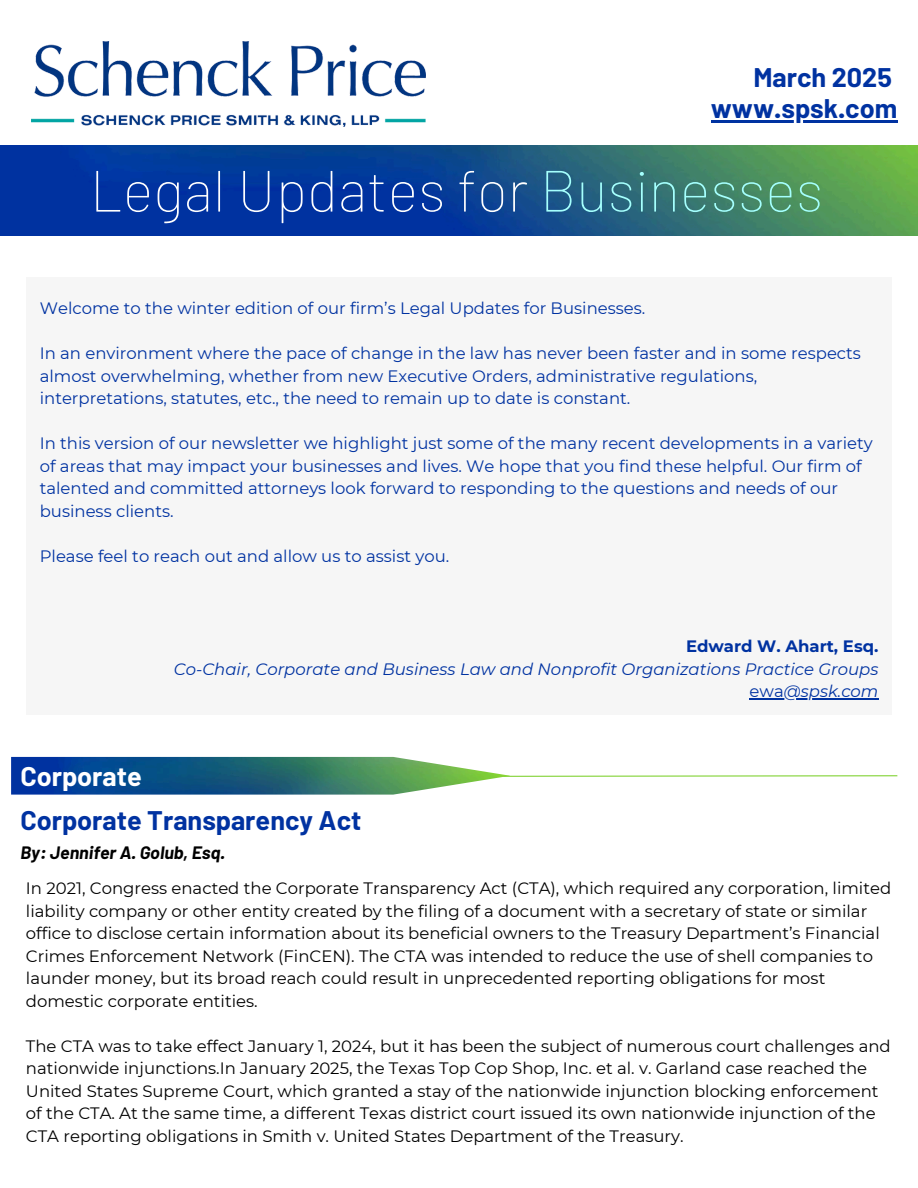
<style>
.page{position:relative;width:918px;height:1188px;background:#fff}
.page>*{position:absolute;margin:0;border:0;box-sizing:border-box;transform-origin:0 0}
.t1{font:100 58.2px "Barlow";color:#fff}
.t2{font:700 27px "Barlow";color:#0032a1}
.t3{font:700 27px "Barlow";color:#fff}
.t4{font:italic 700 18px "Barlow";color:#000}
.t5{font:16.5px/22.5px "Montserrat";color:#000}
.t6{font:16.5px/22.5px "Montserrat";color:#0032a1}
.t7{font:italic 16.5px "Montserrat";color:#0032a1}
.t8{font:700 16.5px "Montserrat";color:#0032a1}
.s1{color:#a5fffd}
.s2{font-style:normal}
</style>
<div class="page">
<img style="left:0;top:146px;width:918px;height:90px">
<div style="left:26px;top:277px;width:866px;height:438px;background:#f6f6f6"></div>
<img style="left:11px;top:757px;width:494px;height:38px">
<hr style="left:750px;top:698px;width:34px;height:2px;background:#0032a1">
<hr style="left:784px;top:698px;width:94px;height:2px;background:#0032a1">
<img style="left:31px;top:42px;width:394px;height:84px">
<hr style="left:711px;top:120px;width:186px;height:3px;background:#0032a1">
<svg style="left:502px;top:775px;width:396px;height:2px"></svg>
<h2 class="t2" style="left:753px;top:60px;width:140px">March 2025</h2>
<h3 class="t2" style="left:711px;top:91px;width:188px">www.spsk.com</h3>
<h2 class="t1" style="left:90px;top:153px;width:735px">Legal Updates for <span class="s1">Businesses</span></h2>
<p class="t6" style="left:40px;top:297px;width:607px">Welcome to the winter edition of our firm’s Legal Updates for Businesses.</p>
<h1 class="t6" style="left:40px;top:342px;width:823px">In an environment where the pace of change in the law has never been faster and in some respects almost overwhelming, whether from new Executive Orders, administrative regulations, interpretations, statutes, etc., the need to remain up to date is constant.</h1>
<p class="t6" style="left:40px;top:432px;width:834px">In this version of our newsletter we highlight just some of the many recent developments in a variety of areas that may impact your businesses and lives. We hope that you find these helpful. Our firm of talented and committed attorneys look forward to responding to the questions and needs of our business clients.</p>
<p class="t6" style="left:40px;top:544px;width:411px">Please feel to reach out and allow us to assist you.</p>
<p class="t3" style="left:20px;top:759px;width:123px">Corporate</p>
<p class="t8" style="left:686px;top:636px;width:194px">Edward W. Ahart, Esq.</p>
<p class="t7" style="left:174px;top:659px;width:706px">Co-Chair, Corporate and Business Law and Nonprofit Organizations Practice Groups</p>
<p class="t7" style="left:750px;top:681px;width:130px"><span class="s2">ewa</span>@spsk.com</p>
<p class="t2" style="left:20px;top:803px;width:343px">Corporate Transparency Act</p>
<h2 class="t4" style="left:20px;top:841px;width:206px">By: Jennifer A. Golub, Esq.</h2>
<p class="t5" style="left:26px;top:877px;width:867px">In 2021, Congress enacted the Corporate Transparency Act (CTA), which required any corporation, limited liability company or other entity created by the filing of a document with a secretary of state or similar office to disclose certain information about its beneficial owners to the Treasury Department’s Financial Crimes Enforcement Network (FinCEN). The CTA was intended to reduce the use of shell companies to launder money, but its broad reach could result in unprecedented reporting obligations for most domestic corporate entities.</p>
<h2 class="t5" style="left:26px;top:1035px;width:866px">The CTA was to take effect January 1, 2024, but it has been the subject of numerous court challenges and nationwide injunctions.In January 2025, the Texas Top Cop Shop, Inc. et al. v. Garland case reached the United States Supreme Court, which granted a stay of the nationwide injunction blocking enforcement of the CTA. At the same time, a different Texas district court issued its own nationwide injunction of the CTA reporting obligations in Smith v. United States Department of the Treasury.</h2>
</div>
